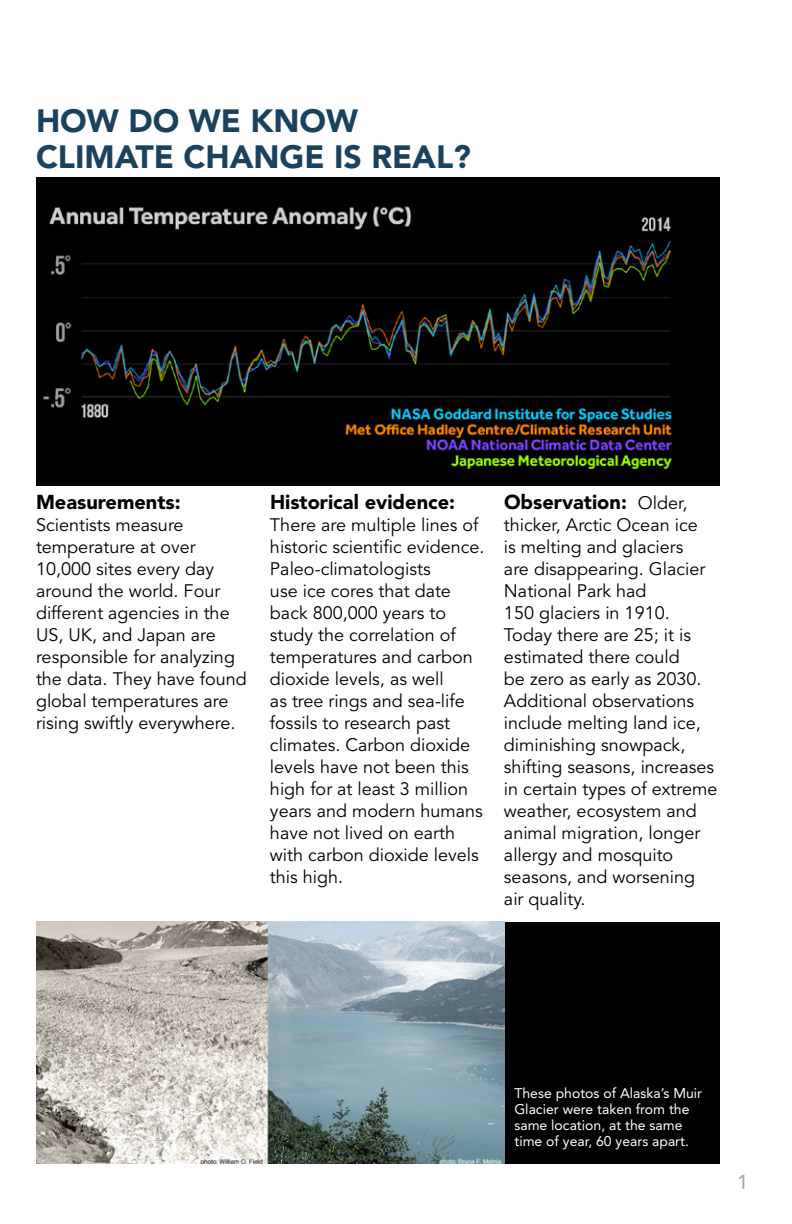
<style>
.page{position:relative;width:792px;height:1224px;background:#fff}
.page>*{position:absolute;margin:0;border:0;box-sizing:border-box;transform-origin:0 0}
.t1{font:900 32px/36px "Avenir";color:#18425e}
.t2{font:900 20px "Avenir";color:#000}
.t3{font:500 20px "Avenir";color:#a7a9ac}
.t4{font:18px/22px "Avenir";color:#000}
.t5{font:14px/16px "Avenir";color:#fff}
.s1{font-weight:400;font-size:18px}
</style>
<div class="page">
<img style="left:36px;top:177px;width:684px;height:308px">
<img style="left:36px;top:922px;width:469px;height:242px">
<div style="left:505px;top:922px;width:215px;height:242px;background:#000"></div>
<h1 class="t1" style="left:36px;top:103px;width:436px">HOW DO WE KNOW<br>CLIMATE CHANGE IS REAL?</h1>
<p class="t2" style="left:36px;top:490px;width:146px">Measurements:</p>
<p class="t4" style="left:36px;top:514px;width:212px">Scientists measure temperature at over<br>10,000 sites every day around the world. Four different agencies in the<br>US, UK, and Japan are responsible for analyzing the data. They have found global temperatures are rising swiftly everywhere.</p>
<p class="t2" style="left:270px;top:490px;width:187px">Historical evidence:</p>
<p class="t4" style="left:270px;top:514px;width:216px">There are multiple lines of historic scientific evidence.<br>Paleo-climatologists<br>use ice cores that date back 800,000 years to study the correlation of temperatures and carbon dioxide levels, as well<br>as tree rings and sea-life fossils to research past climates. Carbon dioxide levels have not been this high for at least 3 million years and modern humans have not lived on earth with carbon dioxide levels this high.</p>
<p class="t2" style="left:504px;top:490px;width:185px">Observation: <span class="s1">Older,</span></p>
<p class="t4" style="left:504px;top:514px;width:215px">thicker, Arctic Ocean ice<br>is melting and glaciers<br>are disappearing. Glacier<br>National Park had<br>150 glaciers in 1910.<br>Today there are 25; it is estimated there could<br>be zero as early as 2030.<br>Additional observations include melting land ice, diminishing snowpack, shifting seasons, increases in certain types of extreme weather, ecosystem and animal migration, longer allergy and mosquito seasons, and worsening air quality.</p>
<p class="t5" style="left:514px;top:1085px;width:189px">These photos of Alaska’s Muir<br>Glacier were taken from the same location, at the same time of year, 60 years apart.</p>
<p class="t3" style="left:737px;top:1170px;width:13px">1</p>
</div>
